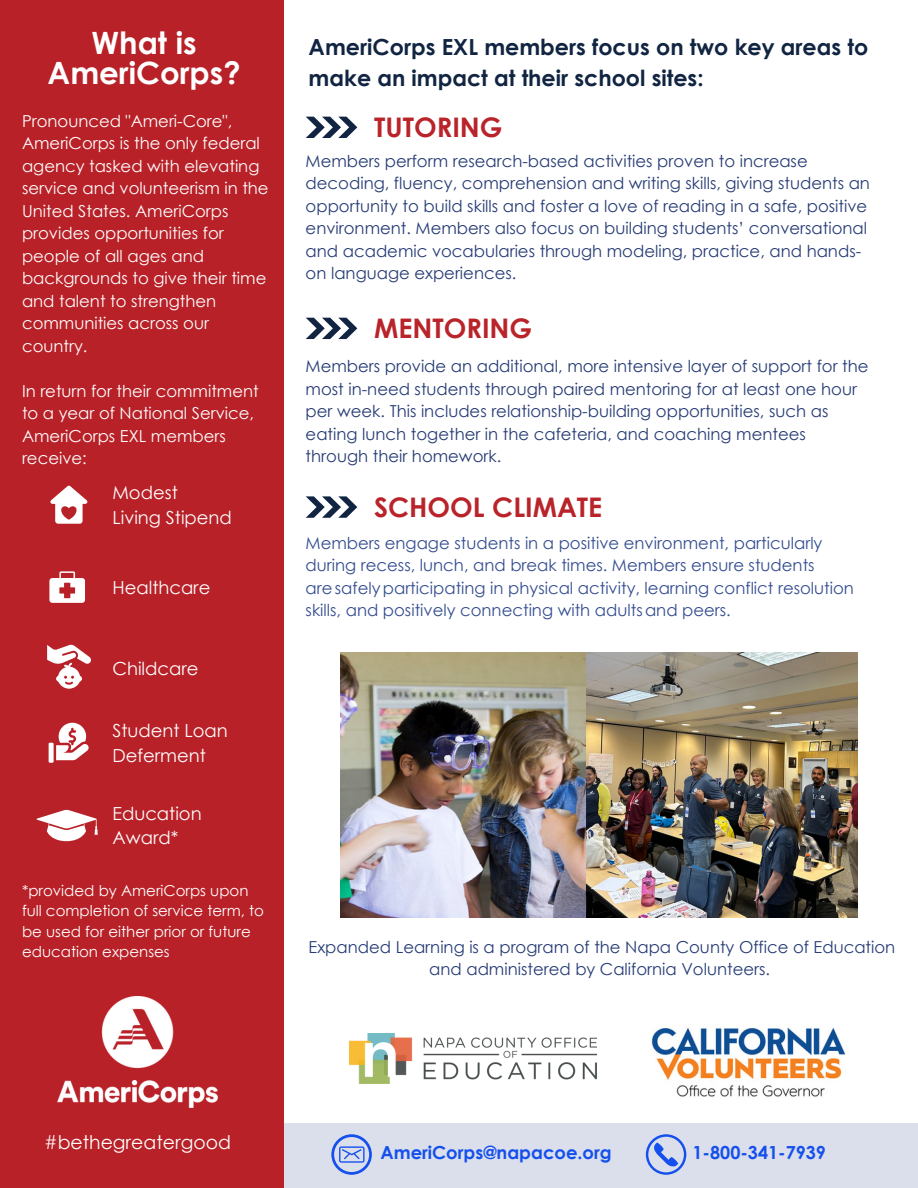
<style>
.page{position:relative;width:918px;height:1188px;background:#fff}
.page>*{position:absolute;margin:0;border:0;box-sizing:border-box;transform-origin:0 0}
.t1{font:700 30.75px/30.3px "Century Gothic";color:#fff;text-align:center}
.t2{font:700 27px "Century Gothic";color:#b9242a}
.t3{font:700 22.2px/30.9px "Century Gothic";color:#112542}
.t4{font:18.9px "Century Gothic";color:#fffefe}
.t5{font:18px "Century Gothic";color:#fffefe}
.t6{font:700 18px "Century Gothic";color:#1550ed}
.t7{font:18px "Century Gothic";color:#fff}
.t8{font:16.5px/22.5px "Century Gothic";color:#273c75}
.t9{font:16.5px/22.5px "Century Gothic";color:#fffefe}
.t10{font:16.5px/22.5px "Century Gothic";color:#344d90}
.t11{font:15px/20.2px "Century Gothic";color:#fff}
</style>
<div class="page">
<div style="left:275px;top:1123px;width:643px;height:65px;background:#dbdfeb"></div>
<div style="left:0;top:0;width:284px;height:1188px;background:#b82128"></div>
<img style="left:57px;top:996px;width:161px;height:112px">
<svg style="left:49px;top:571px;width:36px;height:32px"></svg>
<svg style="left:47px;top:645px;width:44px;height:44px"></svg>
<div style="left:49px;top:743px;width:5px;height:20px;background:#fff"></div>
<svg style="left:56px;top:723px;width:33px;height:37px"></svg>
<svg style="left:50px;top:485px;width:37px;height:39px"></svg>
<svg style="left:36px;top:810px;width:62px;height:31px"></svg>
<svg style="left:306px;top:117px;width:51px;height:21px"></svg>
<svg style="left:306px;top:318px;width:51px;height:21px"></svg>
<svg style="left:646px;top:1134px;width:40px;height:41px"></svg>
<svg style="left:331px;top:1134px;width:41px;height:41px"></svg>
<img style="left:651px;top:1027px;width:195px;height:70px">
<svg style="left:306px;top:496px;width:51px;height:22px"></svg>
<img style="left:341px;top:652px;width:517px;height:266px">
<img style="left:349px;top:1033px;width:248px;height:51px">
<p class="t1" style="left:48px;top:27px;width:195px">What is<br>AmeriCorps?</p>
<p class="t9" style="left:22px;top:109px;width:248px">Pronounced "Ameri-Core",<br>AmeriCorps is the only federal agency tasked with elevating service and volunteerism in the<br>United States. AmeriCorps provides opportunities for people of all ages and backgrounds to give their time and talent to strengthen communities across our country.</p>
<p class="t9" style="left:22px;top:379px;width:238px">In return for their commitment to a year of National Service,<br>AmeriCorps EXL members receive:</p>
<p class="t5" style="left:112px;top:481px;width:67px">Modest</p>
<p class="t5" style="left:112px;top:506px;width:121px">Living Stipend</p>
<p class="t5" style="left:112px;top:576px;width:99px">Healthcare</p>
<p class="t7" style="left:112px;top:657px;width:88px">Childcare</p>
<p class="t5" style="left:112px;top:719px;width:117px">Student Loan</p>
<p class="t5" style="left:112px;top:744px;width:95px">Deferment</p>
<p class="t5" style="left:112px;top:802px;width:91px">Education</p>
<p class="t5" style="left:112px;top:826px;width:67px">Award*</p>
<p class="t11" style="left:22px;top:880px;width:243px">*provided by AmeriCorps upon full completion of service term, to be used for either prior or future education expenses</p>
<p class="t3" style="left:309px;top:31px;width:561px">AmeriCorps EXL members focus on two key areas to make an impact at their school sites:</p>
<p class="t2" style="left:374px;top:110px;width:130px">TUTORING</p>
<p class="t8" style="left:306px;top:149px;width:566px">Members perform research-based activities proven to increase decoding, fluency, comprehension and writing skills, giving students an opportunity to build skills and foster a love of reading in a safe, positive environment. Members also focus on building students’ conversational and academic vocabularies through modeling, practice, and hands&shy;on language experiences.</p>
<p class="t2" style="left:374px;top:311px;width:160px">MENTORING</p>
<p class="t8" style="left:306px;top:355px;width:564px">Members provide an additional, more intensive layer of support for the most in-need students through paired mentoring for at least one hour per week. This includes relationship-building opportunities, such as eating lunch together in the cafeteria, and coaching mentees through their homework.</p>
<p class="t2" style="left:374px;top:489px;width:230px">SCHOOL CLIMATE</p>
<p class="t10" style="left:306px;top:531px;width:550px">Members engage students in a positive environment, particularly during recess, lunch, and break times. Members ensure students aresafelyparticipating in physical activity, learning conflict resolution skills, and positively connecting with adultsand peers.</p>
<p class="t8" style="left:309px;top:935px;width:588px">Expanded Learning is a program of the Napa County Office of Education</p>
<p class="t8" style="left:429px;top:957px;width:342px">and administered by California Volunteers.</p>
<p class="t4" style="left:44px;top:1130px;width:188px">#bethegreatergood</p>
<p class="t6" style="left:381px;top:1141px;width:233px">AmeriCorps@napacoe.org</p>
<p class="t6" style="left:693px;top:1141px;width:135px">1-800-341-7939</p>
</div>
